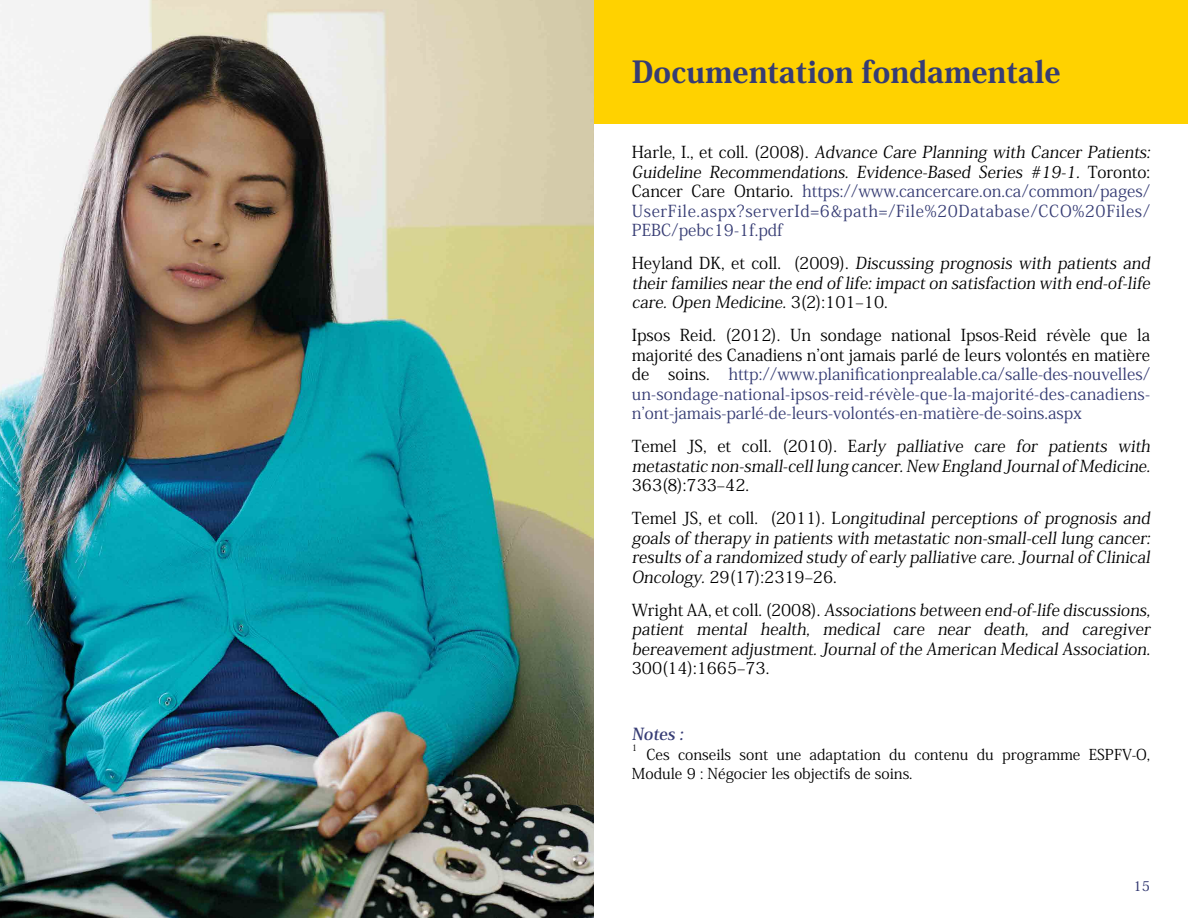
<style>
.page{position:relative;width:1188px;height:918px;background:#fff}
.page>*{position:absolute;margin:0;border:0;box-sizing:border-box;transform-origin:0 0}
.t1{font:800 30px "Koz Min Pro";color:#363c74}
.t2{font:16.5px/19.5px "Koz Min Pro";color:#000;text-align:justify}
.t3{font:16.5px/19.5px "Koz Min Pro";color:#363c74;text-align:justify}
.t4{font:700 16.5px "Koz Min Pro";color:#363c74}
.t5{font:15px/19.5px "Koz Min Pro";color:#000}
.t6{font:500 13.5px "Koz Min Pro";color:#363c74}
.t7{font:9px "Koz Min Pro";color:#000}
.s1{color:#363c74}
.s2{color:#000}
</style>
<div class="page">
<div style="left:594px;top:0;width:594px;height:123px;background:#ffd200"></div>
<img style="left:0;top:0;width:594px;height:918px">
<p class="t1" style="left:632px;top:50px;width:430px">Documentation fondamentale</p>
<p class="t2" style="left:632px;top:142px;width:523px;text-align:left">H a r l e , I . , e t c o l l . ( 2 0 0 8 ) . Advance Care Planning with Cancer Patients:<br>Guideline Recommendations. Evidence-Based Series #19-1. T o r o n t o :<br>Cancer Care Ontario. <span class="s1">https://www.cancercare.on.ca/common/pages/ UserFile.aspx?serverId=6&amp;path=/File%20Database/CCO%20Files/ PEBC/pebc19-1f.pdf</span></p>
<p class="t2" style="left:632px;top:253px;width:523px">H e y l a n d D K , e t c o l l . ( 2 0 0 9 ) . Discussing prognosis with patients and their families near the end of life: impact on satisfaction with end-of-life care. Open Medicine. 3 ( 2 ) : 1 0 1 – 1 0 .</p>
<p class="t3" style="left:632px;top:325px;width:520px"><span class="s2">Ipsos Reid. (2012). Un sondage national Ipsos-Reid révèle que la majorité des Canadiens n’ont jamais parlé de leurs volontés en matière de soins.</span> http://www.planificationprealable.ca/salle-des-nouvelles/ un-sondage-national-ipsos-reid-révèle-que-la-majorité-des-canadiens&shy;n’ont-jamais-parlé-de-leurs-volontés-en-matière-de-soins.aspx</p>
<p class="t2" style="left:632px;top:436px;width:523px">Temel JS, et coll. (2010). Early palliative care for patients with metastatic non-small-cell lung cancer. New England Journal of Medicine.<br>363(8):733–42.</p>
<p class="t2" style="left:632px;top:508px;width:523px">T e m e l J S , e t c o l l . ( 2 0 1 1 ) . L ongitudinal perceptions of prognosis and goals of therapy in patients with metastatic non-small-cell lung cancer: results of a randomized study of early palliative care. Journal of Clinical Oncology.29(17):2319–26.</p>
<p class="t2" style="left:632px;top:599px;width:523px">Wr i g h t A A , e t c o l l . ( 2 0 0 8 ) . Associations between end-of-life discussions, patient mental health, medical care near death, and caregiver bereavement adjustment. Journal of the American Medical Association.<br>300(14):1665–73.</p>
<p class="t4" style="left:632px;top:722px;width:56px">Notes :</p>
<p class="t7" style="left:632px;top:741px;width:7px">1</p>
<p class="t5" style="left:632px;top:744px;width:520px;text-indent:15px">Ces conseils sont une adaptation du contenu du programme ESPFV-O,<br>Module 9 : Négocier les objectifs de soins.</p>
<p class="t6" style="left:1133px;top:876px;width:18px">15</p>
</div>
